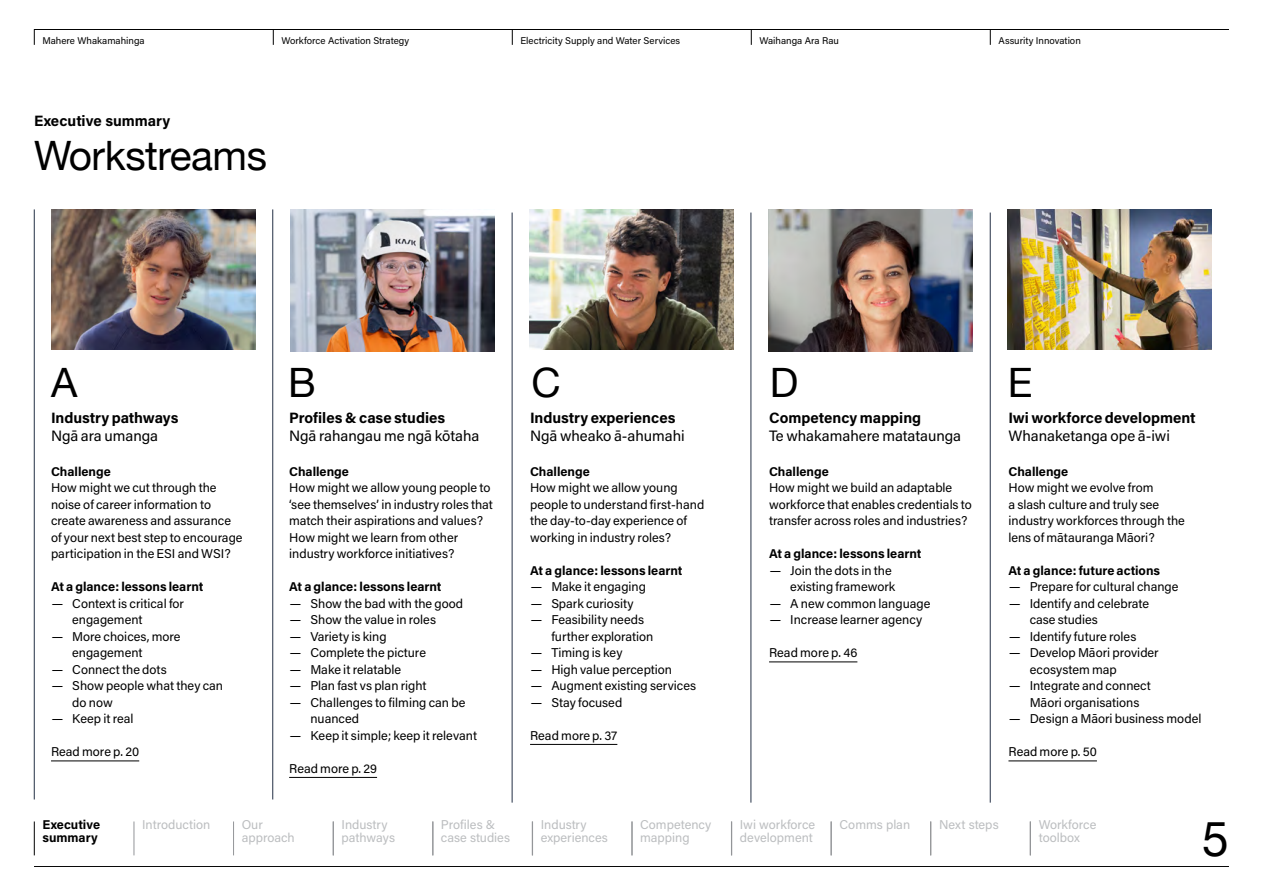
<style>
.page{position:relative;width:1263px;height:893px;background:#fff}
.page>*{position:absolute;margin:0;border:0;box-sizing:border-box;transform-origin:0 0}
.t1{font:48px "Helvetica Neue";color:#000}
.t2{font:40.5px "Helvetica Neue";letter-spacing:-.01em;color:#000}
.t3{font:700 15px "Acumin Pro";color:#000}
.t4{font:15px "Acumin Pro";color:#000}
.t5{font:12.75px/16.5px "Acumin Pro";color:#000}
.t6{font:700 12.75px/13.5px "Acumin Pro";color:#000}
.t7{font:12.75px/13.5px "Acumin Pro";color:#bcbec0}
.t8{font:9.75px "Acumin Pro";color:#000}
.s1{font-family:"Helvetica Neue"}
</style>
<div class="page">
<img style="left:290px;top:210px;width:205px;height:141px">
<img style="left:768px;top:210px;width:205px;height:141px">
<img style="left:51px;top:210px;width:205px;height:140px">
<img style="left:529px;top:210px;width:205px;height:140px">
<img style="left:1007px;top:210px;width:205px;height:140px">
<hr style="left:272px;top:209px;width:1px;height:590px;background:#243045">
<hr style="left:34px;top:209px;width:1px;height:590px;background:#243045">
<hr style="left:512px;top:213px;width:1px;height:590px;background:#243045">
<hr style="left:751px;top:213px;width:1px;height:590px;background:#243045">
<hr style="left:990px;top:213px;width:1px;height:590px;background:#243045">
<hr style="left:51px;top:760px;width:88px;height:1px;background:#000">
<hr style="left:1008px;top:760px;width:89px;height:1px;background:#000">
<hr style="left:289px;top:777px;width:88px;height:1px;background:#000">
<hr style="left:769px;top:661px;width:88px;height:1px;background:#000">
<hr style="left:530px;top:744px;width:87px;height:1px;background:#000">
<hr style="left:34px;top:29px;width:1195px;height:1px;background:#000">
<hr style="left:34px;top:866px;width:1195px;height:1px;background:#000">
<svg style="left:34px;top:30px;width:1px;height:15px"></svg>
<svg style="left:512px;top:30px;width:1px;height:15px"></svg>
<svg style="left:273px;top:30px;width:1px;height:15px"></svg>
<svg style="left:751px;top:30px;width:1px;height:15px"></svg>
<svg style="left:990px;top:30px;width:1px;height:15px"></svg>
<hr style="left:34px;top:821px;width:1px;height:34px;background:#000">
<hr style="left:432px;top:821px;width:1px;height:34px;background:#939598">
<hr style="left:233px;top:821px;width:1px;height:34px;background:#939598">
<hr style="left:631px;top:821px;width:1px;height:34px;background:#939598">
<hr style="left:134px;top:821px;width:1px;height:34px;background:#939598">
<hr style="left:532px;top:821px;width:1px;height:34px;background:#939598">
<hr style="left:632px;top:821px;width:1px;height:34px;background:#939598">
<hr style="left:333px;top:821px;width:1px;height:34px;background:#939598">
<hr style="left:433px;top:821px;width:1px;height:34px;background:#939598">
<hr style="left:731px;top:821px;width:1px;height:34px;background:#939598">
<hr style="left:831px;top:821px;width:1px;height:34px;background:#939598">
<hr style="left:1030px;top:821px;width:1px;height:34px;background:#939598">
<hr style="left:930px;top:821px;width:1px;height:34px;background:#939598">
<p class="t8" style="left:43px;top:33px;width:104px">Mahere Whakamahinga</p>
<p class="t8" style="left:281px;top:33px;width:129px">Workforce Activation Strategy</p>
<p class="t8" style="left:759px;top:33px;width:81px">Waihanga Ara Rau</p>
<p class="t8" style="left:998px;top:33px;width:84px">Assurity Innovation</p>
<p class="t8" style="left:520px;top:33px;width:161px">Electricity Supply and Water Services</p>
<p class="t3" style="left:34px;top:110px;width:138px">Executive summary</p>
<h2 class="t2" style="left:34px;top:127px;width:234px">Workstreams</h2>
<h2 class="t2" style="left:51px;top:353px;width:28px">A</h2>
<h2 class="t2" style="left:288px;top:353px;width:29px">B</h2>
<h2 class="t2" style="left:531px;top:353px;width:31px">C</h2>
<h2 class="t2" style="left:770px;top:353px;width:30px">D</h2>
<h2 class="t2" style="left:1008px;top:353px;width:26px">E</h2>
<p class="t3" style="left:51px;top:408px;width:129px">Industry pathways</p>
<p class="t4" style="left:51px;top:426px;width:109px">Ngā ara umanga</p>
<p class="t6" style="left:51px;top:464px;width:61px">Challenge</p>
<p class="t5" style="left:51px;top:479px;width:193px">How might we cut through the noise of career information to create awareness and assurance of your next best step to encourage participation in the ESI and WSI?</p>
<p class="t6" style="left:51px;top:580px;width:154px">At a glance: lessons learnt</p>
<p class="t5" style="left:51px;top:595px;width:135px"><span class="s1">―</span> Context is critical for</p>
<p class="t5" style="left:72px;top:611px;width:72px">engagement</p>
<p class="t5" style="left:51px;top:628px;width:131px"><span class="s1">―</span> More choices, more</p>
<p class="t5" style="left:72px;top:644px;width:72px">engagement</p>
<p class="t5" style="left:51px;top:661px;width:117px"><span class="s1">―</span> Connect the dots</p>
<p class="t5" style="left:51px;top:677px;width:174px"><span class="s1">―</span> Show people what they can</p>
<p class="t5" style="left:72px;top:694px;width:42px">do now</p>
<p class="t5" style="left:51px;top:710px;width:84px"><span class="s1">―</span> Keep it real</p>
<p class="t5" style="left:51px;top:743px;width:90px">Read more p. 20</p>
<p class="t3" style="left:289px;top:408px;width:158px">Profiles &amp; case studies</p>
<p class="t4" style="left:289px;top:426px;width:192px">Ngā rahangau me ngā kōtaha</p>
<p class="t6" style="left:289px;top:464px;width:61px">Challenge</p>
<p class="t5" style="left:289px;top:479px;width:205px">How might we allow young people to ‘see themselves’ in industry roles that match their aspirations and values?<br>How might we learn from other industry workforce initiatives?</p>
<p class="t6" style="left:289px;top:580px;width:154px">At a glance: lessons learnt</p>
<p class="t5" style="left:289px;top:595px;width:176px"><span class="s1">―</span> Show the bad with the good</p>
<p class="t5" style="left:289px;top:611px;width:148px"><span class="s1">―</span> Show the value in roles</p>
<p class="t5" style="left:289px;top:628px;width:99px"><span class="s1">―</span> Variety is king</p>
<p class="t5" style="left:289px;top:644px;width:138px"><span class="s1">―</span> Complete the picture</p>
<p class="t5" style="left:289px;top:661px;width:113px"><span class="s1">―</span> Make it relatable</p>
<p class="t5" style="left:289px;top:677px;width:139px"><span class="s1">―</span> Plan fast vs plan right</p>
<p class="t5" style="left:289px;top:694px;width:178px"><span class="s1">―</span> Challenges to filming can be</p>
<p class="t5" style="left:310px;top:710px;width:50px">nuanced</p>
<p class="t5" style="left:289px;top:727px;width:189px"><span class="s1">―</span> Keep it simple; keep it relevant</p>
<p class="t5" style="left:289px;top:760px;width:89px">Read more p. 29</p>
<p class="t3" style="left:530px;top:408px;width:147px">Industry experiences</p>
<p class="t4" style="left:530px;top:426px;width:156px">Ngā wheako ā-ahumahi</p>
<p class="t6" style="left:530px;top:464px;width:61px">Challenge</p>
<p class="t5" style="left:530px;top:479px;width:176px">How might we allow young people to understand first-hand the day-to-day experience of working in industry roles?</p>
<p class="t6" style="left:530px;top:563px;width:154px">At a glance: lessons learnt</p>
<p class="t5" style="left:530px;top:578px;width:117px"><span class="s1">―</span> Make it engaging</p>
<p class="t5" style="left:530px;top:595px;width:105px"><span class="s1">―</span> Spark curiosity</p>
<p class="t5" style="left:530px;top:611px;width:115px"><span class="s1">―</span> Feasibility needs</p>
<p class="t5" style="left:551px;top:628px;width:104px">further exploration</p>
<p class="t5" style="left:530px;top:644px;width:94px"><span class="s1">―</span> Timing is key</p>
<p class="t5" style="left:530px;top:661px;width:144px"><span class="s1">―</span> High value perception</p>
<p class="t5" style="left:530px;top:677px;width:168px"><span class="s1">―</span> Augment existing services</p>
<p class="t5" style="left:530px;top:694px;width:94px"><span class="s1">―</span> Stay focused</p>
<p class="t5" style="left:530px;top:727px;width:89px">Read more p. 37</p>
<p class="t3" style="left:769px;top:408px;width:154px">Competency mapping</p>
<p class="t4" style="left:769px;top:426px;width:194px">Te whakamahere matataunga</p>
<p class="t6" style="left:769px;top:464px;width:61px">Challenge</p>
<p class="t5" style="left:769px;top:479px;width:204px">How might we build an adaptable workforce that enables credentials to transfer across roles and industries?</p>
<p class="t6" style="left:769px;top:547px;width:154px">At a glance: lessons learnt</p>
<p class="t5" style="left:769px;top:562px;width:124px"><span class="s1">―</span> Join the dots in the</p>
<p class="t5" style="left:790px;top:578px;width:106px">existing framework</p>
<p class="t5" style="left:769px;top:595px;width:163px"><span class="s1">―</span> A new common language</p>
<p class="t5" style="left:769px;top:611px;width:155px"><span class="s1">―</span> Increase learner agency</p>
<p class="t5" style="left:769px;top:644px;width:90px">Read more p. 46</p>
<p class="t3" style="left:1008px;top:408px;width:189px">Iwi workforce development</p>
<p class="t4" style="left:1008px;top:426px;width:163px">Whanaketanga ope ā-iwi</p>
<p class="t6" style="left:1008px;top:464px;width:61px">Challenge</p>
<p class="t5" style="left:1008px;top:479px;width:178px">How might we evolve from<br>a slash culture and truly see industry workforces through the lens of mātauranga Māori?</p>
<p class="t6" style="left:1008px;top:563px;width:153px">At a glance: future actions</p>
<p class="t5" style="left:1008px;top:578px;width:172px"><span class="s1">―</span> Prepare for cultural change</p>
<p class="t5" style="left:1008px;top:595px;width:142px"><span class="s1">―</span> Identify and celebrate</p>
<p class="t5" style="left:1030px;top:611px;width:70px">case studies</p>
<p class="t5" style="left:1008px;top:628px;width:129px"><span class="s1">―</span> Identify future roles</p>
<p class="t5" style="left:1008px;top:644px;width:152px"><span class="s1">―</span> Develop Māori provider</p>
<p class="t5" style="left:1030px;top:661px;width:89px">ecosystem map</p>
<p class="t5" style="left:1008px;top:677px;width:144px"><span class="s1">―</span> Integrate and connect</p>
<p class="t5" style="left:1030px;top:694px;width:111px">Māori organisations</p>
<p class="t5" style="left:1008px;top:710px;width:194px"><span class="s1">―</span> Design a Māori business model</p>
<p class="t5" style="left:1008px;top:743px;width:90px">Read more p. 50</p>
<p class="t6" style="left:43px;top:817px;width:59px">Executive summary</p>
<p class="t7" style="left:441px;top:817px;width:71px">Profiles &amp; case studies</p>
<p class="t7" style="left:541px;top:817px;width:69px">Industry experiences</p>
<p class="t7" style="left:242px;top:817px;width:55px">Our approach</p>
<p class="t7" style="left:342px;top:817px;width:55px">Industry pathways</p>
<p class="t7" style="left:640px;top:817px;width:73px">Competency mapping</p>
<p class="t7" style="left:740px;top:817px;width:77px">Iwi workforce development</p>
<p class="t7" style="left:142px;top:817px;width:70px">Introduction</p>
<p class="t7" style="left:839px;top:817px;width:72px">Comms plan</p>
<p class="t7" style="left:939px;top:817px;width:61px">Next steps</p>
<p class="t7" style="left:1039px;top:817px;width:59px">Workforce toolbox</p>
<h1 class="t1" style="left:1202px;top:804px;width:28px">5</h1>
</div>
